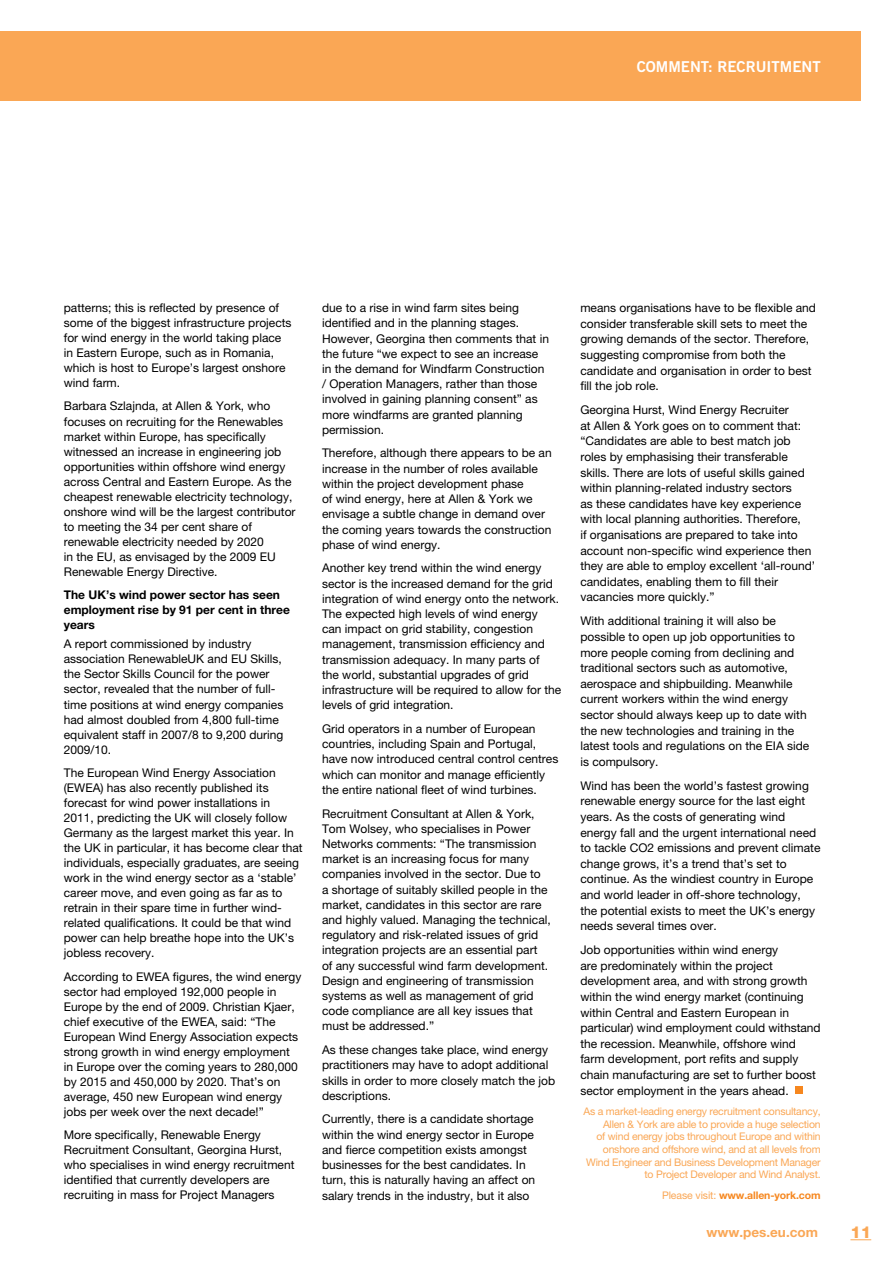
<style>
.page{position:relative;width:893px;height:1263px;background:#fff}
.page>*{position:absolute;margin:0;border:0;box-sizing:border-box;transform-origin:0 0}
.t1{font:800 16.5px "Helvetica Neue";color:#faa755}
.t2{font:15px "Trade Gothic Bold Two";color:#fff}
.t3{font:700 13.5px "Helvetica Neue LT Pro";color:#faa755}
.t4{font:12px/15.1px "Helvetica Neue LT Pro";color:#000}
.t5{font:700 12px/15px "Helvetica Neue LT Pro";color:#000}
.t6{font:10.5px/12.6px "Helvetica Neue LT Pro";letter-spacing:-.02em;color:#faa755;text-align:right}
.t7{font:700 10.5px "Helvetica Neue LT Pro";letter-spacing:-.01em;color:#f6871f}
.s1{font-weight:400;color:#faa755}
</style>
<div class="page">
<div style="left:795px;top:1086px;width:8px;height:8px;background:#f6871f"></div>
<div style="left:0;top:32px;width:861px;height:69px;background:#faa755"></div>
<svg style="left:850px;top:1239px;width:21px;height:1px"></svg>
<p class="t2" style="left:637px;top:58px;width:185px">COMMENT: RECRUITMENT</p>
<p class="t4" style="left:64px;top:300px;width:229px">patterns; this is reflected by presence of some of the biggest infrastructure projects for wind energy in the world taking place in Eastern Europe, such as in Romania, which is host to Europe’s largest onshore wind farm.</p>
<p class="t4" style="left:64px;top:399px;width:233px">Barbara Szlajnda, at Allen &amp; York, who focuses on recruiting for the Renewables market within Europe, has specifically witnessed an increase in engineering job opportunities within offshore wind energy across Central and Eastern Europe. As the cheapest renewable electricity technology, onshore wind will be the largest contributor to meeting the 34 per cent share of renewable electricity needed by 2020<br>in the EU, as envisaged by the 2009 EU Renewable Energy Directive.</p>
<p class="t5" style="left:64px;top:587px;width:228px">The UK’s wind power sector has seen employment rise by 91 per cent in three years</p>
<p class="t4" style="left:64px;top:636px;width:221px">A report commissioned by industry association RenewableUK and EU Skills, the Sector Skills Council for the power sector, revealed that the number of full&shy;time positions at wind energy companies had almost doubled from 4,800 full-time equivalent staff in 2007/8 to 9,200 during 2009/10.</p>
<p class="t4" style="left:64px;top:765px;width:240px">The European Wind Energy Association (EWEA) has also recently published its forecast for wind power installations in 2011, predicting the UK will closely follow Germany as the largest market this year. In the UK in particular, it has become clear that individuals, especially graduates, are seeing work in the wind energy sector as a ‘stable’ career move, and even going as far as to retrain in their spare time in further wind&shy;related qualifications. It could be that wind power can help breathe hope into the UK’s jobless recovery.</p>
<p class="t4" style="left:64px;top:969px;width:239px">According to EWEA figures, the wind energy sector had employed 192,000 people in Europe by the end of 2009. Christian Kjaer, chief executive of the EWEA, said: “The European Wind Energy Association expects strong growth in wind energy employment in Europe over the coming years to 280,000 by 2015 and 450,000 by 2020. That’s on average, 450 new European wind energy jobs per week over the next decade!”</p>
<p class="t4" style="left:64px;top:1127px;width:232px">More specifically, Renewable Energy Recruitment Consultant, Georgina Hurst, who specialises in wind energy recruitment identified that currently developers are recruiting in mass for Project Managers</p>
<p class="t4" style="left:322px;top:300px;width:228px">due to a rise in wind farm sites being identified and in the planning stages.<br>However, Georgina then comments that in the future “we expect to see an increase in the demand for Windfarm Construction / Operation Managers, rather than those involved in gaining planning consent” as more windfarms are granted planning permission.</p>
<p class="t4" style="left:322px;top:445px;width:231px">Therefore, although there appears to be an increase in the number of roles available within the project development phase<br>of wind energy, here at Allen &amp; York we envisage a subtle change in demand over the coming years towards the construction phase of wind energy.</p>
<p class="t4" style="left:322px;top:560px;width:241px">Another key trend within the wind energy sector is the increased demand for the grid integration of wind energy onto the network.<br>The expected high levels of wind energy<br>can impact on grid stability, congestion management, transmission efficiency and transmission adequacy. In many parts of<br>the world, substantial upgrades of grid infrastructure will be required to allow for the levels of grid integration.</p>
<p class="t4" style="left:322px;top:721px;width:238px">Grid operators in a number of European countries, including Spain and Portugal, have now introduced central control centres which can monitor and manage efficiently the entire national fleet of wind turbines.</p>
<p class="t4" style="left:322px;top:805px;width:230px">Recruitment Consultant at Allen &amp; York, Tom Wolsey, who specialises in Power Networks comments: “The transmission market is an increasing focus for many companies involved in the sector. Due to<br>a shortage of suitably skilled people in the market, candidates in this sector are rare and highly valued. Managing the technical, regulatory and risk-related issues of grid integration projects are an essential part of any successful wind farm development.<br>Design and engineering of transmission systems as well as management of grid code compliance are all key issues that must be addressed.”</p>
<p class="t4" style="left:322px;top:1042px;width:235px">As these changes take place, wind energy practitioners may have to adopt additional skills in order to more closely match the job descriptions.</p>
<p class="t4" style="left:322px;top:1111px;width:215px">Currently, there is a candidate shortage within the wind energy sector in Europe and fierce competition exists amongst businesses for the best candidates. In turn, this is naturally having an affect on salary trends in the industry, but it also</p>
<p class="t4" style="left:580px;top:300px;width:237px;line-height:15.6px">means organisations have to be flexible and consider transferable skill sets to meet the growing demands of the sector. Therefore, suggesting compromise from both the candidate and organisation in order to best fill the job role.</p>
<p class="t4" style="left:580px;top:402px;width:236px;line-height:15.6px">Georgina Hurst, Wind Energy Recruiter<br>at Allen &amp; York goes on to comment that: “Candidates are able to best match job roles by emphasising their transferable skills. There are lots of useful skills gained within planning-related industry sectors<br>as these candidates have key experience with local planning authorities. Therefore,<br>if organisations are prepared to take into account non-specific wind experience then they are able to employ excellent ‘all-round’ candidates, enabling them to fill their vacancies more quickly.”</p>
<p class="t4" style="left:580px;top:613px;width:230px;line-height:15.6px">With additional training it will also be possible to open up job opportunities to more people coming from declining and traditional sectors such as automotive, aerospace and shipbuilding. Meanwhile current workers within the wind energy sector should always keep up to date with the new technologies and training in the latest tools and regulations on the EIA side is compulsory.</p>
<p class="t4" style="left:580px;top:777px;width:242px;line-height:15.6px">Wind has been the world’s fastest growing renewable energy source for the last eight years. As the costs of generating wind energy fall and the urgent international need to tackle CO2 emissions and prevent climate change grows, it’s a trend that’s set to continue. As the windiest country in Europe and world leader in off-shore technology, the potential exists to meet the UK’s energy needs several times over.</p>
<p class="t4" style="left:580px;top:942px;width:242px;line-height:15.6px">Job opportunities within wind energy<br>are predominately within the project development area, and with strong growth within the wind energy market (continuing within Central and Eastern European in particular) wind employment could withstand the recession. Meanwhile, offshore wind farm development, port refits and supply chain manufacturing are set to further boost sector employment in the years ahead.</p>
<p class="t6" style="left:583px;top:1105px;width:239px">As a market-leading energy recruitment consultancy, Allen &amp; York are able to provide a huge selection<br>of wind energy jobs throughout Europe and within onshore and offshore wind, and at all levels from Wind Engineer and Business Development Manager to Project Developer and Wind Analyst.</p>
<p class="t7" style="left:662px;top:1189px;width:160px"><span class="s1">Please visit:</span> www.allen-york.com</p>
<p class="t3" style="left:706px;top:1223px;width:113px">www.pes.eu.com</p>
<h1 class="t1" style="left:850px;top:1222px;width:22px">11</h1>
</div>
